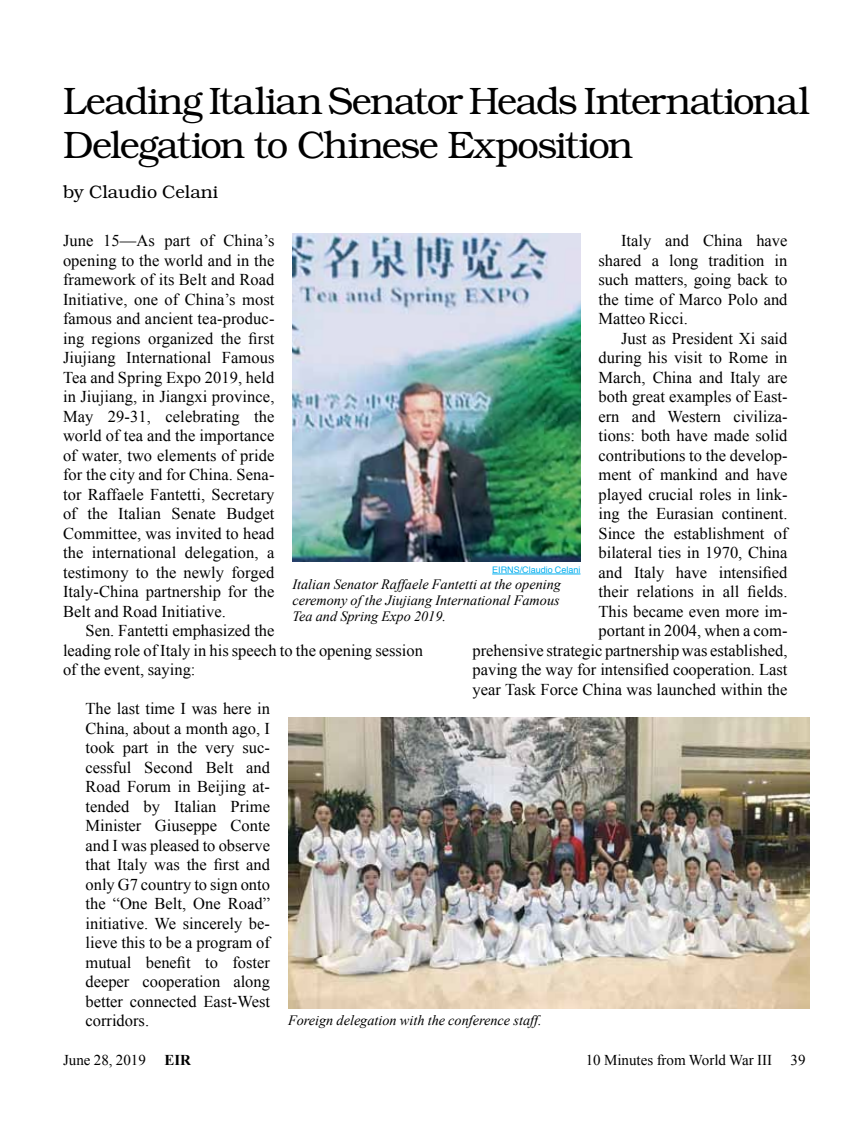
<style>
.page{position:relative;width:864px;height:1134px;background:#fff}
.page>*{position:absolute;margin:0;border:0;box-sizing:border-box;transform-origin:0 0}
.t1{font:300 38.25px/43.5px "Bookman";letter-spacing:-.035em;color:#000}
.t2{font:300 18px "Bookman";color:#000}
.t3{font:16.5px/19.5px "Times New Roman";color:#000;text-align:justify}
.t4{font:15px "Times New Roman";color:#000}
.t5{font:italic 14.25px/15.8px "Times New Roman";color:#000;text-align:justify}
.t6{font:9px "Helvetica";color:#00aeef}
.s1{font-weight:700}
</style>
<div class="page">
<img style="left:288px;top:717px;width:522px;height:291px">
<img style="left:292px;top:233px;width:288px;height:328px">
<hr style="left:492px;top:574px;width:89px;height:1px;background:#00aeef">
<h1 class="t1" style="left:63px;top:80px;width:748px">Leading Italian Senator Heads International<br>Delegation to Chinese Exposition</h1>
<p class="t2" style="left:63px;top:182px;width:157px">by Claudio Celani</p>
<p class="t3" style="left:63px;top:230px;width:213px">June 15—As part of China’s opening to the world and in the framework of its Belt and Road Initiative, one of China’s most famous and ancient tea-produc&shy;ing regions organized the first Jiujiang International Famous Tea and Spring Expo 2019, held in Jiujiang, in Jiangxi province, May 29-31, celebrating the world of tea and the importance of water, two elements of pride for the city and for China. Sena&shy;tor Raffaele Fantetti, Secretary of the Italian Senate Budget Committee, was invited to head the international delegation, a testimony to the newly forged Italy-China partnership for the Belt and Road Initiative.</p>
<p class="t3" style="left:63px;top:621px;width:362px;text-align:left;text-indent:23px">Sen. Fantetti emphasized the<br>leading role of Italy in his speech to the opening session of the event, saying:</p>
<p class="t3" style="left:86px;top:699px;width:186px">The last time I was here in China, about a month ago, I took part in the very suc&shy;cessful Second Belt and Road Forum in Beijing at&shy;tended by Italian Prime Minister Giuseppe Conte and I was pleased to observe that Italy was the first and only G7 country to sign onto the “One Belt, One Road” initiative. We sincerely be&shy;lieve this to be a program of mutual benefit to foster deeper cooperation along better connected East-West corridors.</p>
<p class="t3" style="left:599px;top:231px;width:191px;text-indent:23px">Italy and China have shared a long tradition in such matters, going back to the time of Marco Polo and Matteo Ricci.</p>
<p class="t3" style="left:473px;top:328px;width:317px;text-align:right">Just as President Xi said<br>during his visit to Rome in<br>March, China and Italy are<br>both great examples of East-<br>ern and Western civiliza-<br>tions: both have made solid<br>contributions to the develop-<br>ment of mankind and have<br>played crucial roles in link-<br>ing the Eurasian continent.<br>Since the establishment of<br>bilateral ties in 1970, China<br>and Italy have intensified<br>their relations in all fields.<br>This became even more im-<br>portant in 2004, when a com-<br>prehensive strategic partnership was established, paving the way for intensified cooperation. Last year Task Force China was launched within the</p>
<p class="t6" style="left:492px;top:563px;width:90px">EIRNS/Claudio Celani</p>
<p class="t5" style="left:292px;top:576px;width:270px">Italian Senator Raffaele Fantetti at the opening ceremony of the Jiujiang International Famous Tea and Spring Expo 2019.</p>
<p class="t5" style="left:288px;top:1012px;width:255px">Foreign delegation with the conference staff.</p>
<p class="t4" style="left:63px;top:1050px;width:130px">June 28, 2019 <span class="s1">EIR</span></p>
<p class="t4" style="left:586px;top:1050px;width:221px">10 Minutes from World War III 39</p>
</div>
